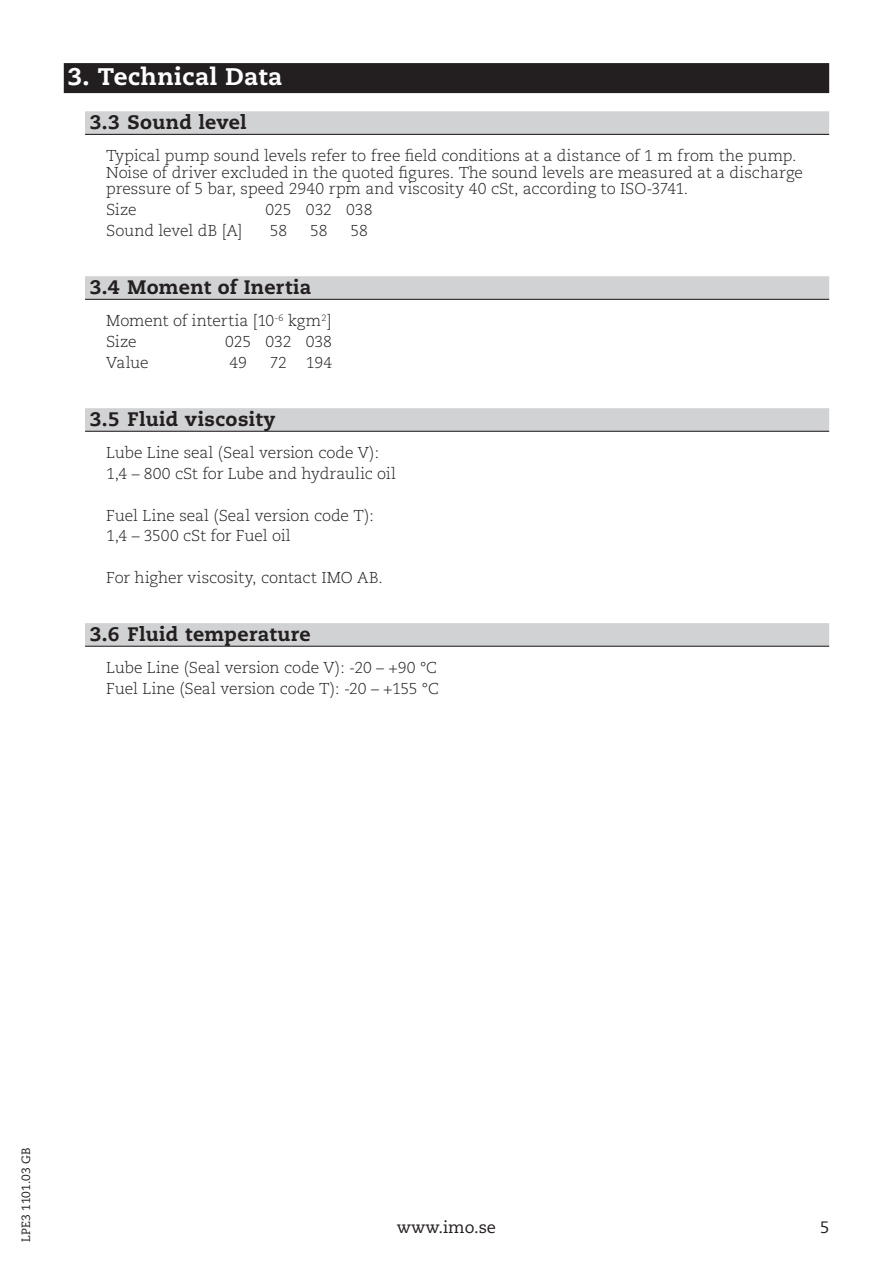
<style>
.page{position:relative;width:893px;height:1263px;background:#fff}
.page>*{position:absolute;margin:0;border:0;box-sizing:border-box;transform-origin:0 0}
.Heading_1{font:800 24px "Caecilia";letter-spacing:.02em;color:#fff}
.Subhead_1{font:800 19.5px "Caecilia";letter-spacing:.02em;color:#231f20}
.t1{font:16.5px "Caecilia";color:#231f20}
.Normal_-_tabell{font:300 15.75px/16.5px "Caecilia";letter-spacing:-.005em;color:#231f20}
.t2{font:12px "Caecilia";letter-spacing:.01em;color:#231f20}
</style>
<div class="page">
<div style="left:64px;top:63px;width:765px;height:30px;background:#231f20"></div>
<div style="left:85px;top:111px;width:744px;height:23px;background:#d1d2d4"></div>
<hr style="left:85px;top:134px;width:744px;height:1px;background:#231f20">
<div style="left:85px;top:276px;width:744px;height:23px;background:#d1d2d4"></div>
<hr style="left:85px;top:299px;width:744px;height:1px;background:#231f20">
<div style="left:85px;top:408px;width:744px;height:23px;background:#d1d2d4"></div>
<hr style="left:85px;top:431px;width:744px;height:1px;background:#231f20">
<div style="left:85px;top:623px;width:744px;height:23px;background:#d1d2d4"></div>
<hr style="left:85px;top:646px;width:744px;height:1px;background:#231f20">
<p class="Heading_1" style="left:68px;top:62px;width:216px">3. Technical Data</p>
<p class="Subhead_1" style="left:90px;top:110px;width:158px">3.3 Sound level</p>
<p class="Normal_-_tabell" style="left:106px;top:148px;width:698px">Typical pump sound levels refer to free field conditions at a distance of 1 m from the pump.<br>Noise of driver excluded in the quoted figures. The sound levels are measured at a discharge pressure of 5 bar, speed 2940 rpm and viscosity 40 cSt, according to ISO-3741.</p>
<p class="Normal_-_tabell" style="left:106px;top:202px;width:32px">Size</p>
<p class="Normal_-_tabell" style="left:265px;top:202px;width:108px">025 032 038</p>
<p class="Normal_-_tabell" style="left:106px;top:223px;width:138px">Sound level dB [A]</p>
<p class="Normal_-_tabell" style="left:270px;top:223px;width:19px">58</p>
<p class="Normal_-_tabell" style="left:310px;top:223px;width:19px">58</p>
<p class="Normal_-_tabell" style="left:351px;top:223px;width:19px">58</p>
<p class="Subhead_1" style="left:90px;top:275px;width:223px">3.4 Moment of Inertia</p>
<p class="Normal_-_tabell" style="left:106px;top:313px;width:227px">Moment of intertia [10<sup>-6</sup> kgm<sup>2</sup>]</p>
<p class="Normal_-_tabell" style="left:106px;top:334px;width:32px">Size</p>
<p class="Normal_-_tabell" style="left:225px;top:334px;width:108px">025 032 038</p>
<p class="Normal_-_tabell" style="left:106px;top:354px;width:44px">Value</p>
<p class="Normal_-_tabell" style="left:229px;top:354px;width:19px">49</p>
<p class="Normal_-_tabell" style="left:270px;top:354px;width:64px">72 194</p>
<p class="Subhead_1" style="left:90px;top:407px;width:187px">3.5 Fluid viscosity</p>
<p class="Normal_-_tabell" style="left:106px;top:445px;width:274px">Lube Line seal (Seal version code V):</p>
<p class="Normal_-_tabell" style="left:106px;top:466px;width:291px">1,4 – 800 cSt for Lube and hydraulic oil</p>
<p class="Normal_-_tabell" style="left:106px;top:507px;width:269px">Fuel Line seal (Seal version code T):</p>
<p class="Normal_-_tabell" style="left:106px;top:528px;width:186px">1,4 – 3500 cSt for Fuel oil</p>
<p class="Normal_-_tabell" style="left:106px;top:569px;width:278px">For higher viscosity, contact IMO AB.</p>
<p class="Subhead_1" style="left:90px;top:622px;width:222px">3.6 Fluid temperature</p>
<p class="Normal_-_tabell" style="left:106px;top:658px;width:334px;line-height:20.7px">Lube Line (Seal version code V): -20 – +90 °C<br>Fuel Line (Seal version code T): -20 – +155 °C</p>
<p class="t2" style="left:19px;top:1242px;width:95px;rotate:-90deg">LPE3 1101.03 GB</p>
<p class="t1" style="left:397px;top:1217px;width:101px">www.imo.se</p>
<p class="t1" style="left:820px;top:1217px;width:11px">5</p>
</div>
